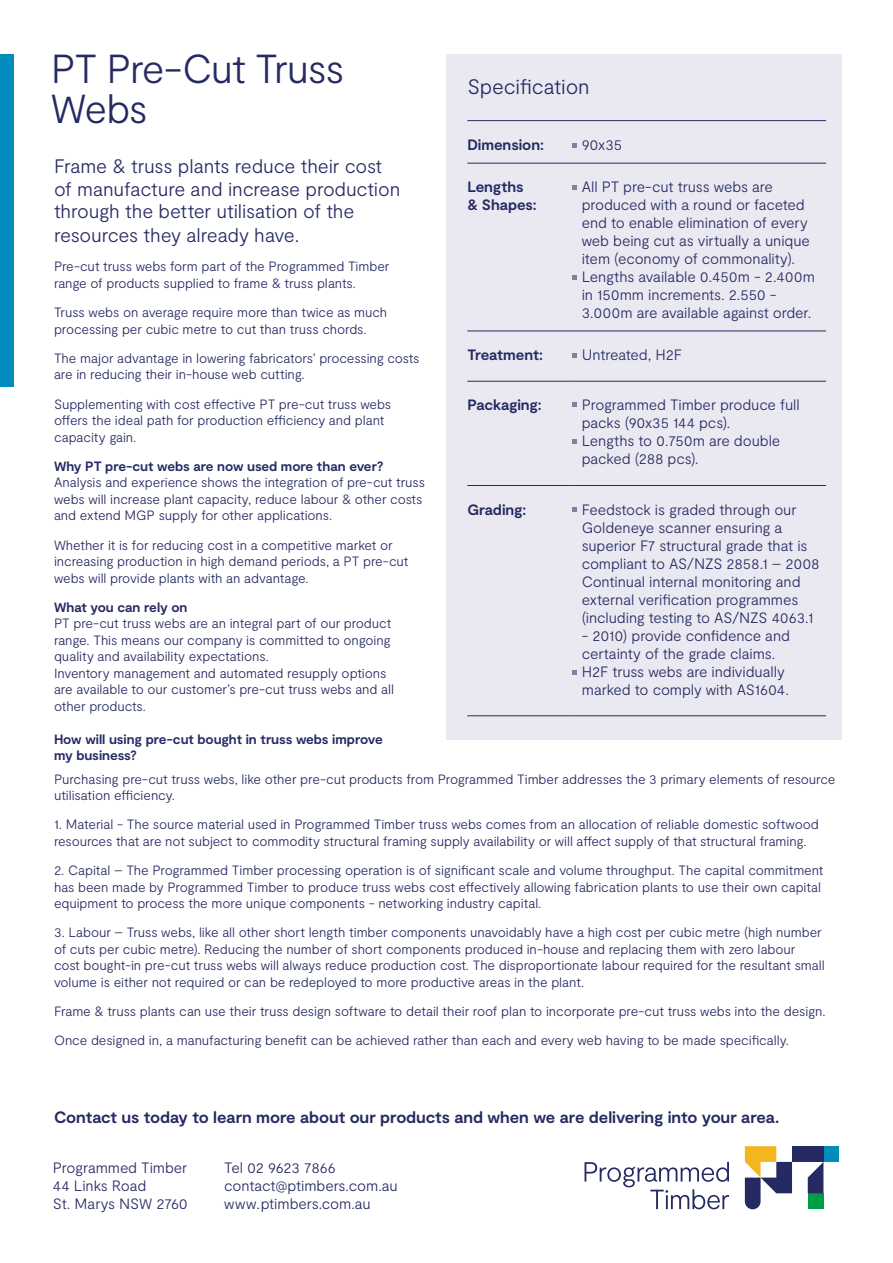
<style>
.page{position:relative;width:893px;height:1263px;background:#fff}
.page>*{position:absolute;margin:0;border:0;box-sizing:border-box;transform-origin:0 0}
.t1{font:300 40.5px/40.5px "Moderat";letter-spacing:-.035em;color:#252a62}
.t2{font:300 21px "Moderat";letter-spacing:-.005em;color:#252a62}
.t3{font:300 19.5px/23px "Moderat";letter-spacing:-.01em;color:#252a62}
.t4{font:700 16.5px "Moderat";letter-spacing:-.005em;color:#252a62}
.t5{font:300 15px/18px "Moderat";letter-spacing:-.01em;color:#252a62}
.t6{font:700 15px/18px "Moderat";letter-spacing:-.005em;color:#252a62}
.t7{font:300 13.5px/16.5px "Moderat";letter-spacing:-.01em;color:#252a62}
.t8{font:700 13.5px/16.5px "Moderat";letter-spacing:-.005em;color:#252a62}
.s1{font-size:12px}
</style>
<div class="page">
<div style="left:446px;top:54px;width:395px;height:686px;background:#eae9f1"></div>
<div style="left:0;top:54px;width:14px;height:333px;background:#008dbe"></div>
<svg style="left:584px;top:1162px;width:145px;height:47px"></svg>
<div style="left:808px;top:1193px;width:15px;height:16px;background:#009e44"></div>
<svg style="left:745px;top:1146px;width:47px;height:63px"></svg>
<div style="left:823px;top:1146px;width:16px;height:16px;background:#008dbe"></div>
<svg style="left:808px;top:1162px;width:15px;height:31px"></svg>
<div style="left:792px;top:1146px;width:31px;height:16px;background:#252a62"></div>
<hr style="left:467px;top:120px;width:106px;height:1px;background:#252a62">
<hr style="left:573px;top:120px;width:253px;height:1px;background:#252a62">
<hr style="left:467px;top:163px;width:106px;height:1px;background:#252a62">
<hr style="left:573px;top:163px;width:253px;height:1px;background:#252a62">
<hr style="left:467px;top:331px;width:106px;height:1px;background:#252a62">
<hr style="left:573px;top:331px;width:253px;height:1px;background:#252a62">
<hr style="left:467px;top:381px;width:106px;height:1px;background:#252a62">
<hr style="left:573px;top:381px;width:253px;height:1px;background:#252a62">
<hr style="left:467px;top:485px;width:106px;height:1px;background:#252a62">
<hr style="left:573px;top:485px;width:253px;height:1px;background:#252a62">
<hr style="left:467px;top:715px;width:106px;height:1px;background:#252a62">
<hr style="left:573px;top:715px;width:253px;height:1px;background:#252a62">
<svg style="left:572px;top:143px;width:5px;height:4px"></svg>
<svg style="left:572px;top:185px;width:5px;height:5px"></svg>
<svg style="left:572px;top:275px;width:5px;height:5px"></svg>
<svg style="left:572px;top:353px;width:5px;height:4px"></svg>
<svg style="left:572px;top:403px;width:5px;height:4px"></svg>
<svg style="left:572px;top:439px;width:5px;height:5px"></svg>
<svg style="left:572px;top:507px;width:5px;height:5px"></svg>
<svg style="left:572px;top:670px;width:5px;height:4px"></svg>
<h1 class="t1" style="left:51px;top:49px;width:295px">PT Pre-Cut Truss<br>Webs</h1>
<h2 class="t2" style="left:467px;top:74px;width:124px">Specification</h2>
<p class="t6" style="left:467px;top:136px;width:78px">Dimension:</p>
<p class="t5" style="left:573px;top:136px;width:50px">• 90x35</p>
<p class="t6" style="left:467px;top:179px;width:71px">Lengths &amp; Shapes:</p>
<p class="t5" style="left:582px;top:178px;width:230px;text-indent:-9px">• All PT pre-cut truss webs are produced with a round or faceted end to enable elimination of every web being cut as virtually a unique item (economy of commonality).</p>
<p class="t5" style="left:582px;top:268px;width:235px;text-indent:-9px">• Lengths available 0.450m - 2.400m in 150mm increments. 2.550 -<br>3.000m are available against order.</p>
<p class="t6" style="left:467px;top:346px;width:77px">Treatment:</p>
<p class="t5" style="left:573px;top:346px;width:110px">• Untreated, H2F</p>
<p class="t6" style="left:467px;top:397px;width:76px">Packaging:</p>
<p class="t5" style="left:582px;top:396px;width:219px;text-indent:-9px">• Programmed Timber produce full packs (90x35 144 pcs).</p>
<p class="t5" style="left:582px;top:432px;width:200px;text-indent:-9px">• Lengths to 0.750m are double packed (288 pcs).</p>
<p class="t6" style="left:467px;top:501px;width:60px">Grading:</p>
<p class="t5" style="left:582px;top:500px;width:240px;text-indent:-9px">• Feedstock is graded through our Goldeneye scanner ensuring a superior F7 structural grade that is compliant to AS/NZS 2858.1 – 2008<br>Continual internal monitoring and external verification programmes (including testing to AS/NZS 4063.1</p>
<p class="t5" style="left:582px;top:626px;width:210px">- 2010) provide confidence and certainty of the grade claims.</p>
<p class="t5" style="left:573px;top:662px;width:217px;text-align:center">• H2F truss webs are individually marked to comply with AS1604.</p>
<h3 class="t3" style="left:54px;top:155px;width:348px">Frame &amp; truss plants reduce their cost of manufacture and increase production through the better utilisation of the resources they already have.</h3>
<p class="t7" style="left:54px;top:259px;width:337px">Pre-cut truss webs form part of the Programmed Timber range of products supplied to frame &amp; truss plants.</p>
<p class="t7" style="left:54px;top:304px;width:335px">Truss webs on average require more than twice as much processing per cubic metre to cut than truss chords.</p>
<p class="t7" style="left:54px;top:350px;width:367px">The major advantage in lowering fabricators’ processing costs are in reducing their in-house web cutting.</p>
<p class="t7" style="left:54px;top:396px;width:339px">Supplementing with cost effective PT pre-cut truss webs offers the ideal path for production efficiency and plant capacity gain.</p>
<p class="t8" style="left:54px;top:459px;width:331px">Why PT pre-cut webs are now used more than ever?</p>
<p class="t7" style="left:54px;top:475px;width:372px">Analysis and experience shows the integration of pre-cut truss webs will increase plant capacity, reduce labour &amp; other costs and extend MGP supply for other applications.</p>
<p class="t7" style="left:54px;top:537px;width:356px">Whether it is for reducing cost in a competitive market or increasing production in high demand periods, a PT pre-cut webs will provide plants with an advantage.</p>
<p class="t8" style="left:54px;top:600px;width:135px">What you can rely on</p>
<p class="t7" style="left:54px;top:616px;width:342px">PT pre-cut truss webs are an integral part of our product range. This means our company is committed to ongoing quality and availability expectations.<br>Inventory management and automated resupply options are available to our customer’s pre-cut truss webs and all other products.</p>
<p class="t8" style="left:54px;top:732px;width:330px">How will using pre-cut bought in truss webs improve my business?</p>
<p class="t7" style="left:54px;top:771px;width:783px">Purchasing pre-cut truss webs, like other pre-cut products from Programmed Timber addresses the 3 primary elements of resource utilisation efficiency.</p>
<p class="t7" style="left:54px;top:816px;width:766px">1. Material - The source material used in Programmed Timber truss webs comes from an allocation of reliable domestic softwood resources that are not subject to commodity structural framing supply availability or will affect supply of that structural framing.</p>
<p class="t7" style="left:54px;top:862px;width:771px">2. Capital – The Programmed Timber processing operation is of significant scale and volume throughput. The capital commitment has been made by Programmed Timber to produce truss webs cost effectively allowing fabrication plants to use their own capital equipment to process the more unique components - networking industry capital.</p>
<p class="t7" style="left:54px;top:924px;width:772px">3. Labour – Truss webs, like all other short length timber components unavoidably have a high cost per cubic metre (high number of cuts per cubic metre). Reducing the number of short components produced in-house and replacing them with zero labour<br>cost bought-in pre-cut truss webs will always reduce production cost. The disproportionate labour required for the resultant small volume is either not required or can be redeployed to more productive areas in the plant.</p>
<p class="t7" style="left:54px;top:997px;width:773px;line-height:29.2px">Frame &amp; truss plants can use their truss design software to detail their roof plan to incorporate pre-cut truss webs into the design.<br>Once designed in, a manufacturing benefit can be achieved rather than each and every web having to be made specifically.</p>
<p class="t4" style="left:54px;top:1107px;width:727px">Contact us today to learn more about our products and when we are delivering into your area.</p>
<p class="t5" style="left:53px;top:1159px;width:136px">Programmed Timber<br>44 Links Road<br>St. Marys NSW 2760</p>
<p class="t5" style="left:224px;top:1159px;width:175px">Tel 02 9623 7866 contact<span class="s1">@</span>ptimbers.com.au www.ptimbers.com.au</p>
</div>
